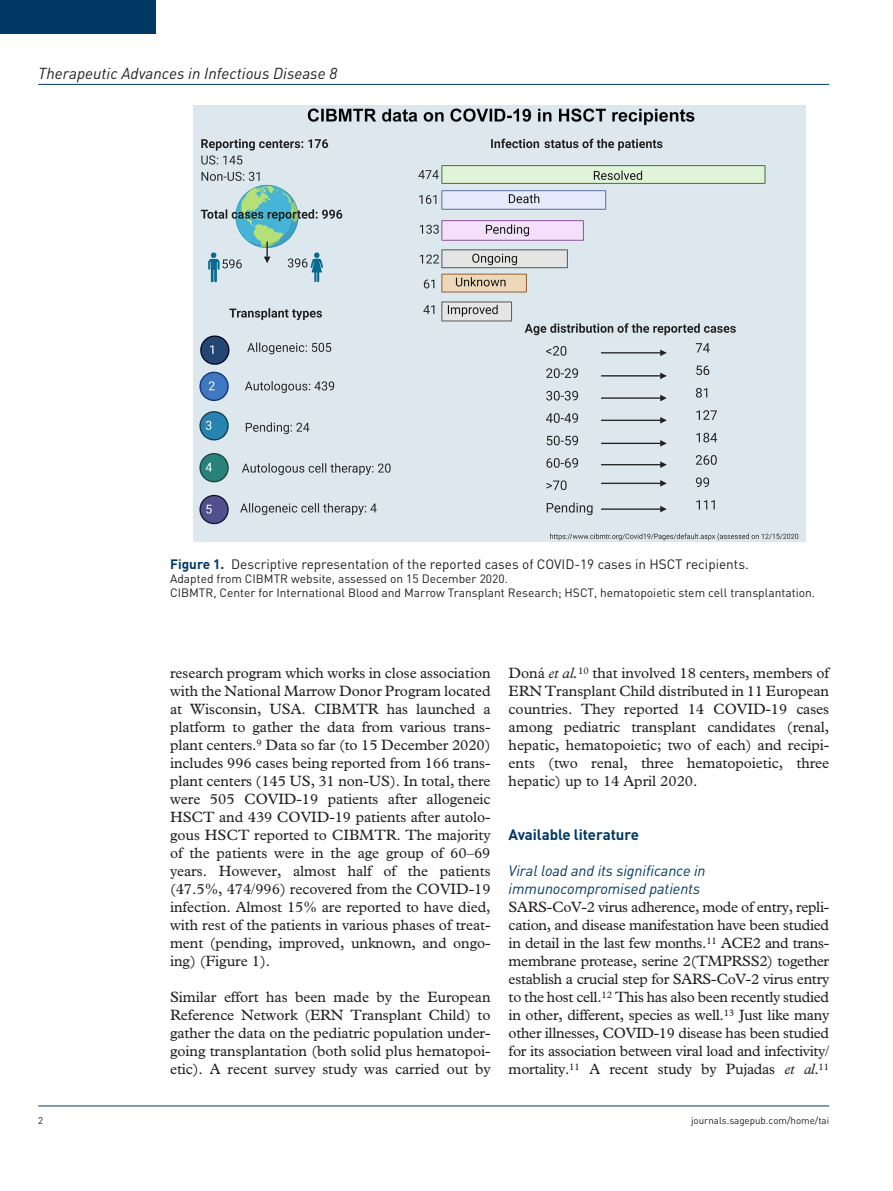
<style>
.page{position:relative;width:893px;height:1191px;background:#fff}
.page>*{position:absolute;margin:0;border:0;box-sizing:border-box;transform-origin:0 0}
.t1{font:italic 15.75px "DIN";color:#231f20}
.t2{font:15px/18px "Plantin Std";letter-spacing:-.005em;color:#231f20;text-align:justify}
.t3{font:italic 15px/18px "DIN";letter-spacing:-.005em;color:#003865}
.t4{font:700 15px "DIN";letter-spacing:-.005em;color:#003865}
.t5{font:13.5px "DIN";color:#231f20}
.t6{font:12px/14.2px "DIN";color:#231f20}
.t7{font:9.75px "DIN";color:#231f20}
.s1{font-weight:700;color:#003865}
.s2{font-style:italic}
</style>
<div class="page">
<hr style="left:38px;top:84px;width:791px;height:1px;background:#003865">
<hr style="left:38px;top:1105px;width:791px;height:1px;background:#003865">
<div style="left:0;top:0;width:155px;height:34px;background:#003865"></div>
<img style="left:194px;top:106px;width:612px;height:435px">
<p class="t1" style="left:38px;top:63px;width:300px">Therapeutic Advances in Infectious Disease 8</p>
<p class="t5" style="left:170px;top:555px;width:580px"><span class="s1">Figure 1.</span> Descriptive representation of the reported cases of COVID-19 cases in HSCT recipients.</p>
<p class="t6" style="left:170px;top:571px;width:646px">Adapted from CIBMTR website, assessed on 15 December 2020.<br>CIBMTR, Center for International Blood and Marrow Transplant Research; HSCT, hematopoietic stem cell transplantation.</p>
<p class="t2" style="left:170px;top:664px;width:322px">research program which works in close association with the National Marrow Donor Program located at Wisconsin, USA. CIBMTR has launched a platform to gather the data from various trans&shy;plant centers.<sup>9</sup> Data so far (to 15 December 2020) includes 996 cases being reported from 166 trans&shy;plant centers (145 US, 31 non-US). In total, there were 505 COVID-19 patients after allogeneic HSCT and 439 COVID-19 patients after autolo&shy;gous HSCT reported to CIBMTR. The majority of the patients were in the age group of 60–69 years. However, almost half of the patients (47.5%, 474/996) recovered from the COVID-19 infection. Almost 15% are reported to have died, with rest of the patients in various phases of treat&shy;ment (pending, improved, unknown, and ongo&shy;ing) (Figure 1).</p>
<p class="t2" style="left:170px;top:988px;width:322px">Similar effort has been made by the European Reference Network (ERN Transplant Child) to gather the data on the pediatric population under&shy;going transplantation (both solid plus hematopoi&shy;etic). A recent survey study was carried out by</p>
<p class="t2" style="left:509px;top:664px;width:322px">Doná <span class="s2">et al.</span><sup>10</sup> that involved 18 centers, members of ERN Transplant Child distributed in 11 European countries. They reported 14 COVID-19 cases among pediatric transplant candidates (renal, hepatic, hematopoietic; two of each) and recipi&shy;ents (two renal, three hematopoietic, three hepatic) up to 14 April 2020.</p>
<p class="t4" style="left:509px;top:825px;width:132px">Available literature</p>
<p class="t3" style="left:509px;top:861px;width:198px">Viral load and its significance in immunocompromised patients</p>
<p class="t2" style="left:509px;top:898px;width:322px">SARS-CoV-2 virus adherence, mode of entry, repli&shy;cation, and disease manifestation have been studied in detail in the last few months.<sup>11</sup> ACE2 and trans&shy;membrane protease, serine 2(TMPRSS2) together establish a crucial step for SARS-CoV-2 virus entry to the host cell.<sup>12</sup> This has also been recently studied in other, different, species as well.<sup>13</sup> Just like many other illnesses, COVID-19 disease has been studied for its association between viral load and infectivity/ mortality.<sup>11</sup> A recent study by Pujadas <span class="s2">et al</span>.<sup>11</sup></p>
<p class="t7" style="left:38px;top:1114px;width:7px">2</p>
<p class="t7" style="left:691px;top:1114px;width:140px">journals.sagepub.com/home/tai</p>
</div>
